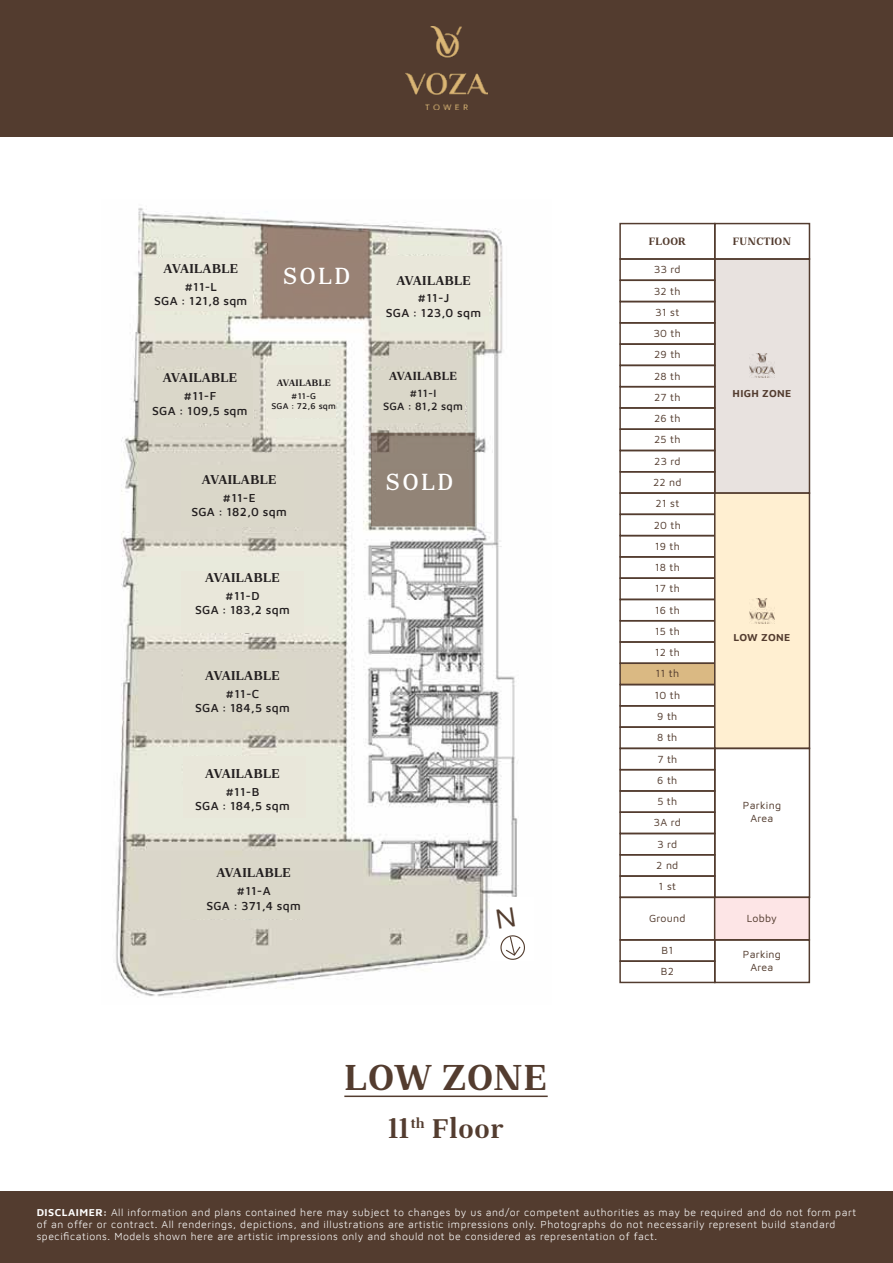
<style>
.page{position:relative;width:893px;height:1263px;background:#fff}
.page>*{position:absolute;margin:0;border:0;box-sizing:border-box;transform-origin:0 0}
.t1{font:700 35.85px "Avila";letter-spacing:.025em;color:#533c2f}
.t2{font:700 26.85px "Avila";letter-spacing:.025em;color:#533c2f}
.t3{font:23.1px "Avila";letter-spacing:.1em;color:#fff}
.t4{font:700 13.5px "Avila";color:#533c2f}
.t5{font:700 12.75px "Avila";letter-spacing:.025em;color:#231f20}
.t6{font:500 11.85px/14.2px "XXII Aven";letter-spacing:.025em;color:#231f20;text-align:center}
.t7{font:700 11.7px "Avila";letter-spacing:.025em;color:#231f20}
.t8{font:500 10.8px/13px "XXII Aven";letter-spacing:.025em;color:#231f20;text-align:center}
.t9{font:10.65px/21.3px "XXII Aven";letter-spacing:.025em;color:#533c2f;text-align:center}
.t10{font:700 10.65px "XXII Aven";letter-spacing:.025em;color:#533c2f}
.t11{font:700 10.65px "Avila";letter-spacing:.025em;color:#533c2f}
.t12{font:300 10.5px/12px "XXII Aven";letter-spacing:.05em;color:#fff}
.t13{font:700 9.3px "Avila";letter-spacing:.025em;color:#231f20}
.t14{font:500 8.55px/10.4px "XXII Aven";letter-spacing:.025em;color:#231f20;text-align:center}
.s1{font-weight:700}
</style>
<div class="page">
<img style="left:115px;top:208px;width:403px;height:789px">
<svg style="left:261px;top:224px;width:109px;height:93px"></svg>
<div style="left:147px;top:258px;width:106px;height:53px;background:#e9e7da"></div>
<div style="left:267px;top:365px;width:69px;height:52px;background:#e9e7da"></div>
<div style="left:372px;top:370px;width:92px;height:52px;background:#dad7c9"></div>
<div style="left:147px;top:370px;width:106px;height:52px;background:#dad7c9"></div>
<div style="left:181px;top:465px;width:123px;height:61px;background:#dad7c9"></div>
<div style="left:183px;top:659px;width:123px;height:62px;background:#dad7c9"></div>
<div style="left:181px;top:571px;width:123px;height:61px;background:#e9e7da"></div>
<div style="left:183px;top:756px;width:123px;height:61px;background:#e9e7da"></div>
<div style="left:181px;top:858px;width:123px;height:61px;background:#dad7c9"></div>
<div style="left:375px;top:256px;width:114px;height:59px;background:#e9e7da"></div>
<div style="left:490px;top:898px;width:44px;height:63px;background:#fff"></div>
<svg style="left:505px;top:935px;width:17px;height:21px"></svg>
<div style="left:500px;top:935px;width:25px;height:25px;border:1px solid #533d2f;border-radius:50%"></div>
<div style="left:0;top:0;width:893px;height:136px;background:#533c2f"></div>
<img style="left:405px;top:26px;width:82px;height:84px">
<div style="left:0;top:1192px;width:893px;height:71px;background:#533c2f"></div>
<hr style="left:344px;top:1095px;width:204px;height:2px;background:#533c2f">
<div style="left:714px;top:258px;width:96px;height:236px;background:#e8e2df;border:2px solid #533c2f"></div>
<div style="left:619px;top:223px;width:96px;height:37px;border:2px solid #533c2f"></div>
<div style="left:619px;top:258px;width:96px;height:23px;border:2px solid #533c2f"></div>
<div style="left:619px;top:279px;width:96px;height:23px;border:2px solid #533c2f"></div>
<div style="left:619px;top:301px;width:96px;height:23px;border:2px solid #533c2f"></div>
<div style="left:619px;top:322px;width:96px;height:23px;border:2px solid #533c2f"></div>
<div style="left:619px;top:343px;width:96px;height:23px;border:2px solid #533c2f"></div>
<div style="left:619px;top:365px;width:96px;height:22px;border:2px solid #533c2f"></div>
<div style="left:619px;top:386px;width:96px;height:23px;border:2px solid #533c2f"></div>
<div style="left:619px;top:407px;width:96px;height:23px;border:2px solid #533c2f"></div>
<div style="left:619px;top:428px;width:96px;height:23px;border:2px solid #533c2f"></div>
<div style="left:619px;top:450px;width:96px;height:22px;border:2px solid #533c2f"></div>
<div style="left:619px;top:471px;width:96px;height:23px;border:2px solid #533c2f"></div>
<div style="left:619px;top:492px;width:96px;height:23px;border:2px solid #533c2f"></div>
<div style="left:619px;top:514px;width:96px;height:22px;border:2px solid #533c2f"></div>
<div style="left:619px;top:535px;width:96px;height:23px;border:2px solid #533c2f"></div>
<div style="left:619px;top:556px;width:96px;height:23px;border:2px solid #533c2f"></div>
<div style="left:619px;top:577px;width:96px;height:23px;border:2px solid #533c2f"></div>
<div style="left:619px;top:599px;width:96px;height:22px;border:2px solid #533c2f"></div>
<div style="left:619px;top:620px;width:96px;height:23px;border:2px solid #533c2f"></div>
<div style="left:619px;top:641px;width:96px;height:23px;border:2px solid #533c2f"></div>
<div style="left:619px;top:662px;width:96px;height:23px;background:#dab983;border:2px solid #533c2f"></div>
<div style="left:619px;top:684px;width:96px;height:23px;border:2px solid #533c2f"></div>
<div style="left:619px;top:705px;width:96px;height:23px;border:2px solid #533c2f"></div>
<div style="left:619px;top:726px;width:96px;height:23px;border:2px solid #533c2f"></div>
<div style="left:619px;top:748px;width:96px;height:22px;border:2px solid #533c2f"></div>
<div style="left:619px;top:769px;width:96px;height:23px;border:2px solid #533c2f"></div>
<div style="left:619px;top:790px;width:96px;height:23px;border:2px solid #533c2f"></div>
<div style="left:619px;top:811px;width:96px;height:23px;border:2px solid #533c2f"></div>
<div style="left:619px;top:833px;width:96px;height:22px;border:2px solid #533c2f"></div>
<div style="left:619px;top:854px;width:96px;height:23px;border:2px solid #533c2f"></div>
<div style="left:619px;top:875px;width:96px;height:23px;border:2px solid #533c2f"></div>
<div style="left:619px;top:896px;width:96px;height:45px;border:2px solid #533c2f"></div>
<div style="left:619px;top:960px;width:96px;height:23px;border:2px solid #533c2f"></div>
<div style="left:714px;top:223px;width:96px;height:37px;border:2px solid #533c2f"></div>
<div style="left:714px;top:492px;width:96px;height:257px;background:#ffefd1;border:2px solid #533c2f"></div>
<div style="left:714px;top:748px;width:96px;height:150px;border:2px solid #533c2f"></div>
<div style="left:714px;top:896px;width:96px;height:45px;background:#fde5e6;border:2px solid #533c2f"></div>
<div style="left:714px;top:939px;width:96px;height:44px;border:2px solid #533c2f"></div>
<img style="left:750px;top:353px;width:24px;height:25px">
<img style="left:750px;top:598px;width:24px;height:25px">
<svg style="left:371px;top:433px;width:104px;height:93px"></svg>
<p class="t5" style="left:164px;top:261px;width:76px">AVAILABLE</p>
<p class="t6" style="left:154px;top:280px;width:95px">#11-L<br>SGA : 121,8 sqm</p>
<h3 class="t3" style="left:283px;top:262px;width:69px">SOLD</h3>
<p class="t5" style="left:163px;top:370px;width:76px">AVAILABLE</p>
<p class="t6" style="left:152px;top:389px;width:97px">#11-F<br>SGA : 109,5 sqm</p>
<p class="t13" style="left:277px;top:377px;width:55px">AVAILABLE</p>
<p class="t14" style="left:272px;top:391px;width:66px">#11-G<br>SGA : 72,6 sqm</p>
<p class="t5" style="left:202px;top:471px;width:76px">AVAILABLE</p>
<p class="t6" style="left:191px;top:490px;width:97px">#11-E<br>SGA : 182,0 sqm</p>
<p class="t5" style="left:205px;top:570px;width:76px">AVAILABLE</p>
<p class="t6" style="left:195px;top:589px;width:96px">#11-D<br>SGA : 183,2 sqm</p>
<p class="t5" style="left:205px;top:668px;width:76px">AVAILABLE</p>
<p class="t6" style="left:195px;top:687px;width:96px">#11-C<br>SGA : 184,5 sqm</p>
<p class="t5" style="left:205px;top:766px;width:76px">AVAILABLE</p>
<p class="t6" style="left:195px;top:785px;width:96px">#11-B<br>SGA : 184,5 sqm</p>
<p class="t5" style="left:216px;top:865px;width:76px">AVAILABLE</p>
<p class="t6" style="left:206px;top:884px;width:96px">#11-A<br>SGA : 371,4 sqm</p>
<p class="t5" style="left:396px;top:272px;width:76px">AVAILABLE</p>
<p class="t6" style="left:386px;top:291px;width:97px">#11-J<br>SGA : 123,0 sqm</p>
<p class="t7" style="left:389px;top:369px;width:69px">AVAILABLE</p>
<p class="t8" style="left:383px;top:386px;width:81px">#11-I<br>SGA : 81,2 sqm</p>
<h3 class="t3" style="left:386px;top:467px;width:69px">SOLD</h3>
<h1 class="t1" style="left:345px;top:1055px;width:204px">LOW ZONE</h1>
<h2 class="t2" style="left:389px;top:1112px;width:116px">11 Floor</h2>
<p class="t4" style="left:411px;top:1115px;width:16px">th</p>
<p class="t11" style="left:649px;top:234px;width:39px">FLOOR</p>
<p class="t9" style="left:653px;top:259px;width:30px">33 rd<br>32 th<br>31 st<br>30 th<br>29 th<br>28 th<br>27 th<br>26 th<br>25 th<br>23 rd<br>22 nd<br>21 st<br>20 th<br>19 th<br>18 th<br>17 th<br>16 th<br>15 th<br>12 th<br>11 th<br>10 th<br>9 th<br>8 th<br>7 th<br>6 th<br>5 th<br>3A rd<br>3 rd<br>2 nd<br>1 st</p>
<p class="t11" style="left:733px;top:234px;width:60px">FUNCTION</p>
<p class="t10" style="left:733px;top:387px;width:60px">HIGH ZONE</p>
<p class="t10" style="left:734px;top:631px;width:58px">LOW ZONE</p>
<p class="t9" style="left:743px;top:799px;width:40px;line-height:12.8px">Parking<br>Area</p>
<p class="t9" style="left:649px;top:907px;width:38px">Ground</p>
<p class="t9" style="left:747px;top:907px;width:32px">Lobby</p>
<p class="t9" style="left:661px;top:939px;width:15px;text-align:left">B1<br>B2</p>
<p class="t9" style="left:743px;top:948px;width:40px;line-height:12.8px">Parking<br>Area</p>
<p class="t12" style="left:37px;top:1206px;width:821px"><span class="s1">DISCLAIMER:</span> All information and plans contained here may subject to changes by us and/or competent authorities as may be required and do not form part of an offer or contract. All renderings, depictions, and illustrations are artistic impressions only. Photographs do not necessarily represent build standard specifications. Models shown here are artistic impressions only and should not be considered as representation of fact.</p>
</div>
